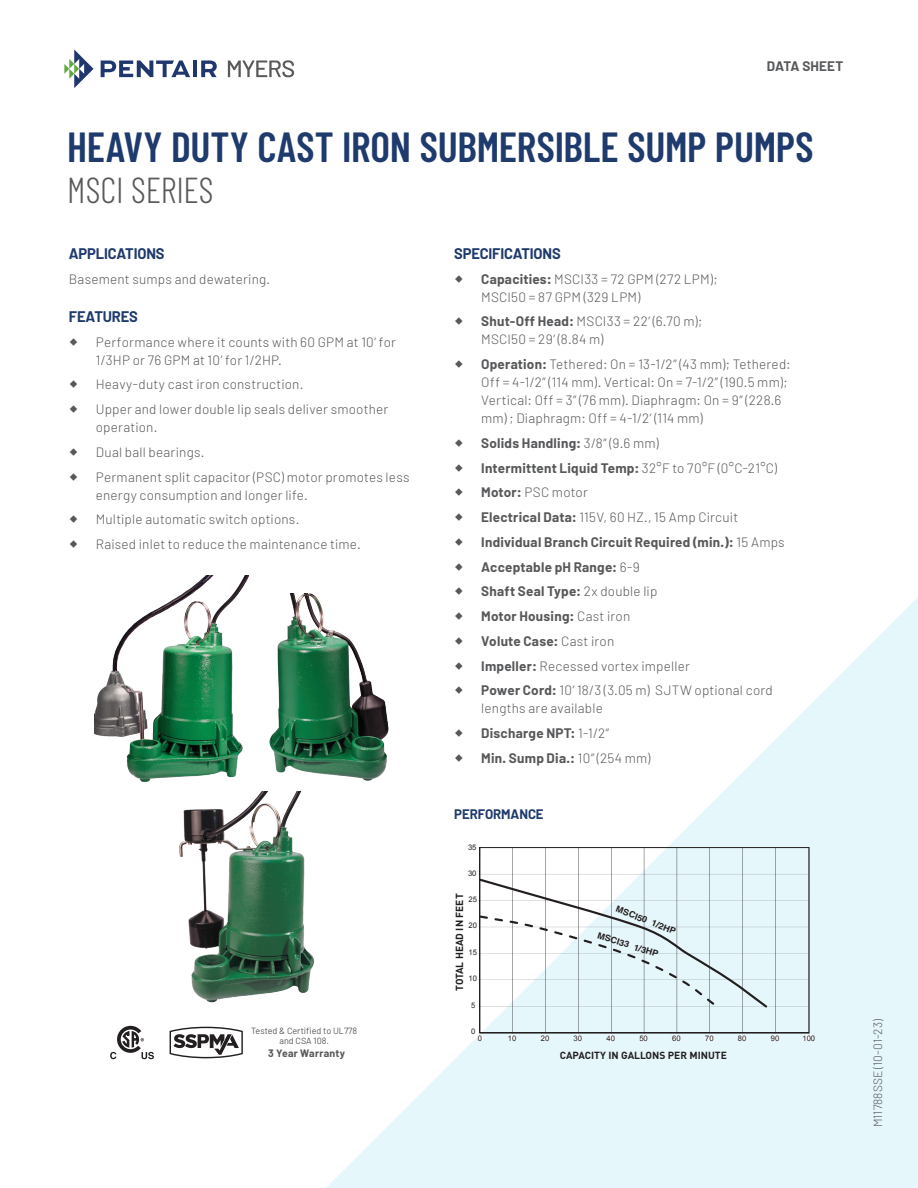
<style>
.page{position:relative;width:918px;height:1188px;background:#fff}
.page>*{position:absolute;margin:0;border:0;box-sizing:border-box;transform-origin:0 0}
.DS_Title{font:600 42px "Barlow Condensed";letter-spacing:-.005em;color:#1f3a6d}
.DS_Sub_Title_-_Model_Series{font:300 36px "Barlow Condensed";letter-spacing:-.005em;color:#58595b}
.Sub-Head_Blue{font:700 15px "Barlow";letter-spacing:-.01em;color:#1f3a6d}
.Sub-Head_Blue-2{font:300 13.5px/18px "Barlow";letter-spacing:.015em;color:#57585a}
.Type_of_Sheet_Upper_Right{font:700 13.5px "Barlow";letter-spacing:.02em;color:#57585a}
.Sub-Head_Blue-3{font:700 13.5px "Barlow";letter-spacing:-.005em;color:#1f3a6d}
.Cover_Form_Number{font:300 12px "Barlow";color:#57585a}
.Body_Copy{font:700 10.5px "Barlow";letter-spacing:.025em;color:#57585a}
.t1{font:700 10.2px "DIN Pro";color:#231f20}
.t2{font:9px/10.5px "Barlow";color:#57585a;text-align:center}
.t3{font:700 8.7px "Helvetica LT Std";color:#231f20;scale:1.05 1}
.t4{font:7.65px "Arial";color:#231f20}
.s1{font-weight:700}
.s2{font-weight:300}
</style>
<div class="page">
<svg style="left:326px;top:597px;width:592px;height:591px"></svg>
<svg style="left:228px;top:60px;width:66px;height:17px"></svg>
<svg style="left:64px;top:50px;width:30px;height:38px"></svg>
<svg style="left:101px;top:60px;width:89px;height:17px"></svg>
<hr style="left:193px;top:61px;width:4px;height:16px;background:#20376e">
<svg style="left:201px;top:60px;width:16px;height:17px"></svg>
<img style="left:94px;top:576px;width:155px;height:206px">
<img style="left:179px;top:792px;width:136px;height:211px">
<img style="left:269px;top:593px;width:127px;height:190px">
<hr style="left:480px;top:1006px;width:328px;height:1px;background:#231f20">
<hr style="left:480px;top:980px;width:328px;height:1px;background:#231f20">
<hr style="left:480px;top:953px;width:328px;height:1px;background:#231f20">
<hr style="left:480px;top:927px;width:328px;height:1px;background:#231f20">
<hr style="left:480px;top:900px;width:328px;height:1px;background:#231f20">
<hr style="left:480px;top:874px;width:328px;height:1px;background:#231f20">
<hr style="left:512px;top:848px;width:1px;height:185px;background:#231f20">
<hr style="left:545px;top:848px;width:1px;height:185px;background:#231f20">
<hr style="left:578px;top:848px;width:1px;height:185px;background:#231f20">
<hr style="left:611px;top:848px;width:1px;height:185px;background:#231f20">
<hr style="left:644px;top:848px;width:1px;height:185px;background:#231f20">
<hr style="left:677px;top:848px;width:1px;height:185px;background:#231f20">
<hr style="left:710px;top:848px;width:1px;height:185px;background:#231f20">
<hr style="left:742px;top:848px;width:1px;height:185px;background:#231f20">
<hr style="left:775px;top:848px;width:1px;height:185px;background:#231f20">
<hr style="left:480px;top:1033px;width:328px;height:1px;background:#231f20">
<svg style="left:478px;top:1033px;width:4px;height:8px"></svg>
<svg style="left:510px;top:1033px;width:5px;height:8px"></svg>
<svg style="left:543px;top:1033px;width:5px;height:8px"></svg>
<svg style="left:576px;top:1033px;width:5px;height:8px"></svg>
<svg style="left:609px;top:1033px;width:5px;height:8px"></svg>
<svg style="left:642px;top:1033px;width:5px;height:8px"></svg>
<svg style="left:674px;top:1033px;width:5px;height:8px"></svg>
<svg style="left:707px;top:1033px;width:5px;height:8px"></svg>
<svg style="left:740px;top:1033px;width:5px;height:8px"></svg>
<svg style="left:773px;top:1033px;width:5px;height:8px"></svg>
<svg style="left:805px;top:1033px;width:7px;height:8px"></svg>
<svg style="left:478px;top:874px;width:291px;height:136px"></svg>
<div style="left:480px;top:847px;width:329px;height:186px;border:1px solid #231f20"></div>
<svg style="left:110px;top:1026px;width:44px;height:33px"></svg>
<svg style="left:170px;top:1027px;width:73px;height:31px"></svg>
<svg style="left:455px;top:612px;width:8px;height:8px"></svg>
<svg style="left:455px;top:637px;width:8px;height:8px"></svg>
<svg style="left:455px;top:662px;width:8px;height:7px"></svg>
<svg style="left:455px;top:687px;width:8px;height:7px"></svg>
<svg style="left:455px;top:729px;width:8px;height:8px"></svg>
<svg style="left:455px;top:754px;width:8px;height:8px"></svg>
<p class="Type_of_Sheet_Upper_Right" style="left:767px;top:57px;width:78px">DATA SHEET</p>
<p class="DS_Title" style="left:67px;top:121px;width:748px">HEAVY DUTY CAST IRON SUBMERSIBLE SUMP PUMPS</p>
<p class="DS_Sub_Title_-_Model_Series" style="left:67px;top:168px;width:148px">MSCI SERIES</p>
<p class="Sub-Head_Blue" style="left:69px;top:244px;width:97px">APPLICATIONS</p>
<p class="Sub-Head_Blue-2" style="left:69px;top:269px;width:203px">Basement sumps and dewatering.</p>
<p class="Sub-Head_Blue" style="left:69px;top:307px;width:71px">FEATURES</p>
<p class="Sub-Head_Blue-2" style="left:96px;top:332px;width:302px">Performance where it counts with 60 GPM at 10’ for<br>1/3HP or 76 GPM at 10’ for 1/2HP.</p>
<p class="Sub-Head_Blue-2" style="left:96px;top:375px;width:209px">Heavy-duty cast iron construction.</p>
<p class="Sub-Head_Blue-2" style="left:96px;top:400px;width:294px">Upper and lower double lip seals deliver smoother operation.</p>
<p class="Sub-Head_Blue-2" style="left:96px;top:443px;width:110px">Dual ball bearings.</p>
<p class="Sub-Head_Blue-2" style="left:96px;top:467px;width:315px">Permanent split capacitor (PSC) motor promotes less energy consumption and longer life.</p>
<p class="Sub-Head_Blue-2" style="left:96px;top:510px;width:205px">Multiple automatic switch options.</p>
<p class="Sub-Head_Blue-2" style="left:96px;top:535px;width:267px">Raised inlet to reduce the maintenance time.</p>
<p class="Sub-Head_Blue" style="left:454px;top:244px;width:108px">SPECIFICATIONS</p>
<p class="Sub-Head_Blue-2" style="left:481px;top:269px;width:238px"><span class="s1">Capacities:</span> MSCI33 = 72 GPM (272 LPM);<br>MSCI50 = 87 GPM (329 LPM)</p>
<p class="Sub-Head_Blue-2" style="left:481px;top:312px;width:223px"><span class="s1">Shut-Off Head:</span> MSCI33 = 22’ (6.70 m);<br>MSCI50 = 29’ (8.84 m)</p>
<p class="Sub-Head_Blue-2" style="left:481px;top:355px;width:311px"><span class="s1">Operation:</span> Tethered: On = 13-1/2” (43 mm); Tethered:<br>Off = 4-1/2” (114 mm). Vertical: On = 7-1/2” (190.5 mm); Vertical: Off = 3” (76 mm). Diaphragm: On = 9” (228.6 mm) ; Diaphragm: Off = 4-1/2’ (114 mm)</p>
<p class="Type_of_Sheet_Upper_Right" style="left:481px;top:435px;width:179px">Solids Handling: <span class="s2">3/8” (9.6 mm)</span></p>
<p class="Type_of_Sheet_Upper_Right" style="left:481px;top:459px;width:297px">Intermittent Liquid Temp: <span class="s2">32°F to 70°F (0°C-21°C)</span></p>
<p class="Sub-Head_Blue-2" style="left:481px;top:483px;width:108px"><span class="s1">Motor:</span> PSC motor</p>
<p class="Sub-Head_Blue-2" style="left:481px;top:508px;width:259px"><span class="s1">Electrical Data:</span> 115V, 60 HZ., 15 Amp Circuit</p>
<p class="Type_of_Sheet_Upper_Right" style="left:481px;top:534px;width:305px">Individual Branch Circuit Required (min.): <span class="s2">15 Amps</span></p>
<p class="Type_of_Sheet_Upper_Right" style="left:481px;top:558px;width:160px">Acceptable pH Range: <span class="s2">6-9</span></p>
<p class="Type_of_Sheet_Upper_Right" style="left:481px;top:583px;width:178px">Shaft Seal Type: <span class="s2">2x double lip</span></p>
<p class="Type_of_Sheet_Upper_Right" style="left:481px;top:608px;width:151px">Motor Housing: <span class="s2">Cast iron</span></p>
<p class="Type_of_Sheet_Upper_Right" style="left:481px;top:633px;width:135px">Volute Case: <span class="s2">Cast iron</span></p>
<p class="Sub-Head_Blue-2" style="left:481px;top:656px;width:210px"><span class="s1">Impeller:</span> Recessed vortex impeller</p>
<p class="Sub-Head_Blue-2" style="left:481px;top:681px;width:293px"><span class="s1">Power Cord:</span> 10’ 18/3 (3.05 m) SJTW optional cord lengths are available</p>
<p class="Type_of_Sheet_Upper_Right" style="left:481px;top:725px;width:129px">Discharge NPT: <span class="s2">1-1/2”</span></p>
<p class="Type_of_Sheet_Upper_Right" style="left:481px;top:750px;width:171px">Min. Sump Dia.: <span class="s2">10” (254 mm)</span></p>
<p class="Sub-Head_Blue-3" style="left:454px;top:806px;width:91px">PERFORMANCE</p>
<p class="t4" style="left:468px;top:842px;width:10px">35</p>
<p class="t4" style="left:468px;top:868px;width:10px">30</p>
<p class="t1" style="left:451px;top:991px;width:99px;rotate:-90deg">TOTAL HEAD IN FEET</p>
<p class="t4" style="left:469px;top:894px;width:10px">25</p>
<p class="t4" style="left:469px;top:921px;width:10px">20</p>
<p class="t4" style="left:469px;top:947px;width:10px">15</p>
<p class="t4" style="left:469px;top:974px;width:10px">10</p>
<p class="t3" style="left:618px;top:904px;width:62px;rotate:21deg">MSCI50 1/2HP</p>
<p class="t3" style="left:599px;top:930px;width:62px;rotate:18deg">MSCI33 1/3HP</p>
<p class="t4" style="left:471px;top:1000px;width:6px">5</p>
<p class="t2" style="left:251px;top:1024px;width:108px">Tested &amp; Certified to UL778 and CSA 108.</p>
<p class="t4" style="left:471px;top:1027px;width:6px">0</p>
<p class="t4" style="left:478px;top:1033px;width:6px">0</p>
<p class="t4" style="left:508px;top:1033px;width:10px">10</p>
<p class="t4" style="left:541px;top:1033px;width:10px">20</p>
<p class="t4" style="left:574px;top:1033px;width:10px">30</p>
<p class="t4" style="left:606px;top:1033px;width:10px">40</p>
<p class="t4" style="left:639px;top:1033px;width:10px">50</p>
<p class="t4" style="left:672px;top:1033px;width:10px">60</p>
<p class="t4" style="left:705px;top:1033px;width:10px">70</p>
<p class="t4" style="left:738px;top:1033px;width:10px">80</p>
<p class="t4" style="left:771px;top:1033px;width:10px">90</p>
<p class="t4" style="left:802px;top:1033px;width:14px">100</p>
<p class="Body_Copy" style="left:268px;top:1047px;width:78px">3 Year Warranty</p>
<p class="t1" style="left:560px;top:1047px;width:169px">CAPACITY IN GALLONS PER MINUTE</p>
<p class="Cover_Form_Number" style="left:870px;top:1127px;width:109px;rotate:-90deg">M11788SSE (10-01-23)</p>
</div>
